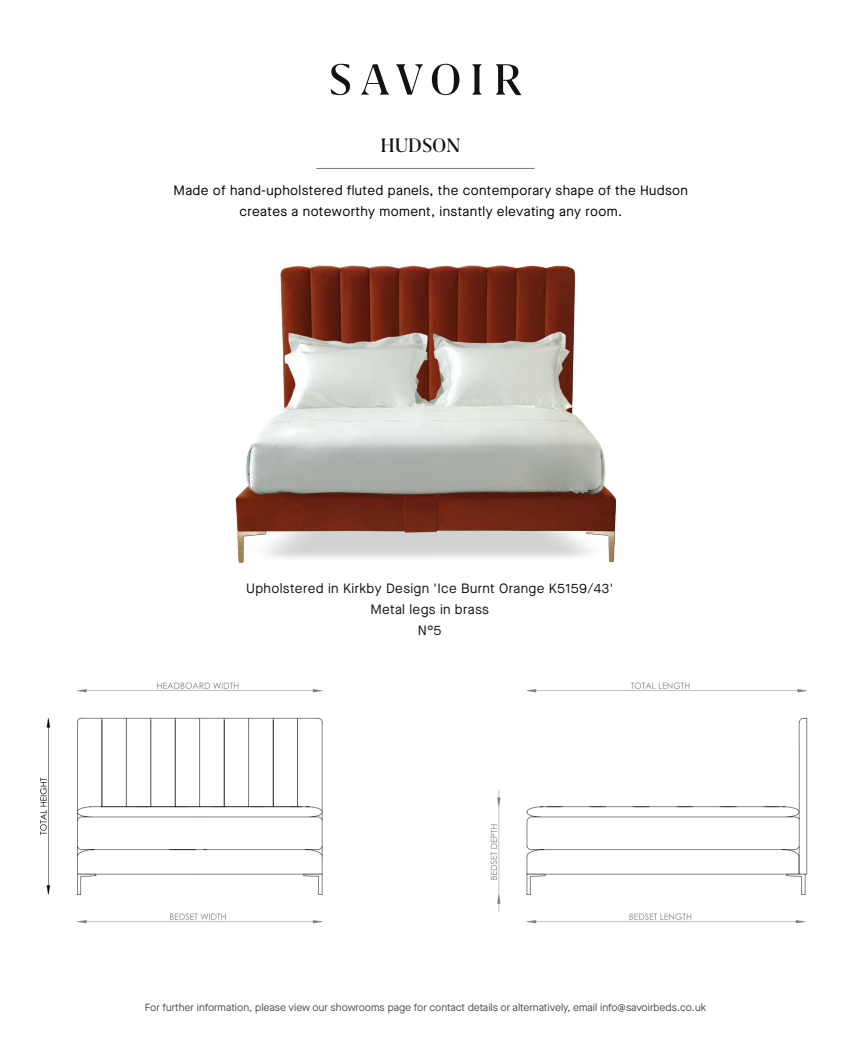
<style>
.page{position:relative;width:851px;height:1063px;background:#fff}
.page>*{position:absolute;margin:0;border:0;box-sizing:border-box;transform-origin:0 0}
.t1{font:500 22.5px "Grifo M";letter-spacing:-.005em;color:#121212}
.t2{font:13.5px/20.9px "Maison Neue";letter-spacing:.025em;color:#000;text-align:center}
.t3{font:13.5px/20.9px "Maison Neue";letter-spacing:.025em;color:#121212;text-align:center}
.t4{font:10.5px "Maison Neue";color:#4a4c4b}
</style>
<div class="page">
<svg style="left:330px;top:64px;width:20px;height:31px"></svg>
<svg style="left:361px;top:64px;width:28px;height:31px"></svg>
<svg style="left:396px;top:64px;width:27px;height:31px"></svg>
<svg style="left:432px;top:64px;width:27px;height:31px"></svg>
<svg style="left:472px;top:64px;width:9px;height:31px"></svg>
<svg style="left:496px;top:64px;width:25px;height:31px"></svg>
<hr style="left:316px;top:168px;width:218px;height:1px;background:#747575">
<img style="left:40px;top:682px;width:768px;height:242px">
<img style="left:235px;top:265px;width:381px;height:298px">
<h1 class="t1" style="left:380px;top:133px;width:81px">HUDSON</h1>
<p class="t2" style="left:173px;top:180px;width:516px">Made of hand-upholstered fluted panels, the contemporary shape of the Hudson creates a noteworthy moment, instantly elevating any room.</p>
<p class="t3" style="left:246px;top:578px;width:368px">Upholstered in Kirkby Design 'Ice Burnt Orange K5159/43'<br>Metal legs in brass<br>N°5</p>
<p class="t4" style="left:145px;top:1000px;width:562px">For further information, please view our showrooms page for contact details or alternatively, email info@savoirbeds.co.uk</p>
</div>
